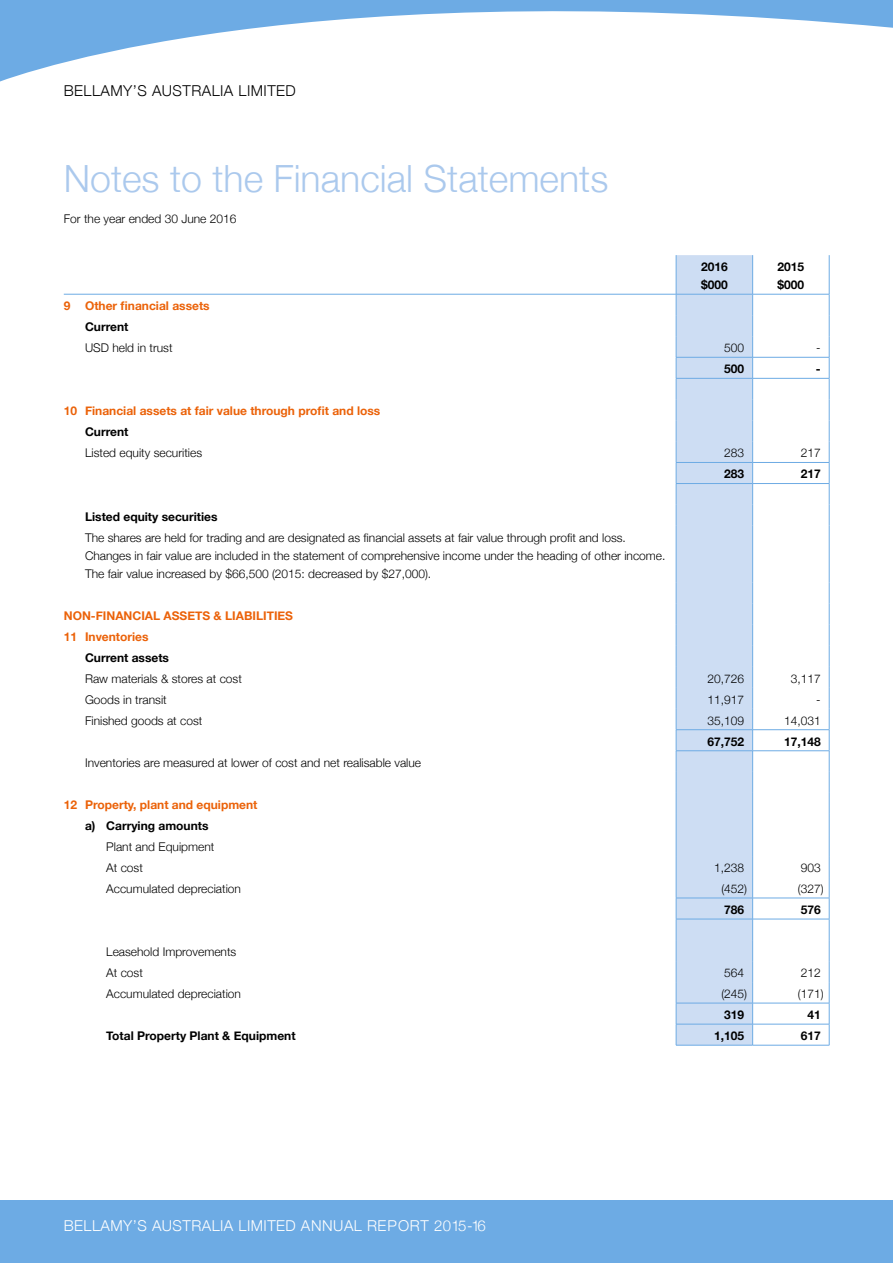
<style>
.page{position:relative;width:893px;height:1263px;background:#fff}
.page>*{position:absolute;margin:0;border:0;box-sizing:border-box;transform-origin:0 0}
.t1{font:300 37.5px "Helvetica Neue";color:#abc9ed}
.t2{font:300 15px "Helvetica Neue";letter-spacing:.03em;color:#fff}
.t3{font:300 15px "Helvetica Neue";letter-spacing:.03em;color:#000}
.t4{font:300 12px/18px "Helvetica Neue";color:#000}
.t5{font:700 12px/18px "Helvetica Neue";color:#000}
.t6{font:700 12px/21px "Helvetica Neue";color:#eb6209}
</style>
<div class="page">
<div style="left:0;top:1200px;width:893px;height:63px;background:#6dabe4"></div>
<svg style="left:0;top:0;width:893px;height:82px"></svg>
<div style="left:677px;top:255px;width:75px;height:790px;background:#cdddf3"></div>
<hr style="left:64px;top:294px;width:612px;height:1px;background:#6dabe4">
<hr style="left:676px;top:294px;width:77px;height:1px;background:#6dabe4">
<hr style="left:753px;top:294px;width:76px;height:1px;background:#6dabe4">
<hr style="left:676px;top:255px;width:1px;height:39px;background:#6dabe4">
<hr style="left:752px;top:255px;width:1px;height:39px;background:#6dabe4">
<hr style="left:829px;top:255px;width:1px;height:39px;background:#6dabe4">
<svg style="left:676px;top:294px;width:1px;height:232px"></svg>
<svg style="left:752px;top:294px;width:1px;height:232px"></svg>
<svg style="left:829px;top:294px;width:1px;height:232px"></svg>
<hr style="left:676px;top:526px;width:1px;height:57px;background:#6dabe4">
<hr style="left:752px;top:526px;width:1px;height:57px;background:#6dabe4">
<hr style="left:829px;top:526px;width:1px;height:57px;background:#6dabe4">
<svg style="left:676px;top:583px;width:1px;height:462px"></svg>
<svg style="left:752px;top:583px;width:1px;height:462px"></svg>
<svg style="left:829px;top:583px;width:1px;height:462px"></svg>
<hr style="left:676px;top:357px;width:77px;height:1px;background:#6dabe4">
<hr style="left:753px;top:357px;width:76px;height:1px;background:#6dabe4">
<hr style="left:676px;top:378px;width:77px;height:1px;background:#6dabe4">
<hr style="left:753px;top:378px;width:76px;height:1px;background:#6dabe4">
<hr style="left:676px;top:462px;width:77px;height:1px;background:#6dabe4">
<hr style="left:753px;top:462px;width:76px;height:1px;background:#6dabe4">
<hr style="left:676px;top:483px;width:77px;height:1px;background:#6dabe4">
<hr style="left:753px;top:483px;width:76px;height:1px;background:#6dabe4">
<hr style="left:676px;top:729px;width:77px;height:1px;background:#6dabe4">
<hr style="left:753px;top:729px;width:76px;height:1px;background:#6dabe4">
<hr style="left:676px;top:750px;width:77px;height:1px;background:#6dabe4">
<hr style="left:753px;top:750px;width:76px;height:1px;background:#6dabe4">
<hr style="left:676px;top:898px;width:77px;height:1px;background:#6dabe4">
<hr style="left:753px;top:898px;width:76px;height:1px;background:#6dabe4">
<hr style="left:676px;top:919px;width:77px;height:1px;background:#6dabe4">
<hr style="left:753px;top:919px;width:76px;height:1px;background:#6dabe4">
<hr style="left:676px;top:1003px;width:77px;height:1px;background:#6dabe4">
<hr style="left:753px;top:1003px;width:76px;height:1px;background:#6dabe4">
<hr style="left:676px;top:1024px;width:77px;height:1px;background:#6dabe4">
<hr style="left:753px;top:1024px;width:76px;height:1px;background:#6dabe4">
<hr style="left:676px;top:1045px;width:77px;height:1px;background:#6dabe4">
<hr style="left:753px;top:1045px;width:76px;height:1px;background:#6dabe4">
<p class="t3" style="left:64px;top:78px;width:233px">BELLAMY’S AUSTRALIA LIMITED</p>
<h1 class="t1" style="left:64px;top:149px;width:546px">Notes to the Financial Statements</h1>
<p class="t4" style="left:64px;top:209px;width:174px">For the year ended 30 June 2016</p>
<p class="t5" style="left:701px;top:258px;width:28px">2016 $000</p>
<p class="t5" style="left:778px;top:258px;width:28px">2015 $000</p>
<p class="t6" style="left:64px;top:296px;width:147px">9 Other financial assets</p>
<p class="t5" style="left:85px;top:318px;width:45px">Current</p>
<p class="t4" style="left:85px;top:338px;width:89px">USD held in trust</p>
<p class="t4" style="left:724px;top:338px;width:22px">500</p>
<p class="t4" style="left:816px;top:338px;width:6px">-</p>
<p class="t5" style="left:724px;top:360px;width:22px">500</p>
<p class="t5" style="left:816px;top:360px;width:6px">-</p>
<p class="t6" style="left:64px;top:401px;width:318px">10 Financial assets at fair value through profit and loss</p>
<p class="t5" style="left:85px;top:423px;width:45px">Current</p>
<p class="t4" style="left:85px;top:443px;width:119px">Listed equity securities</p>
<p class="t4" style="left:724px;top:443px;width:22px">283</p>
<p class="t4" style="left:801px;top:443px;width:22px">217</p>
<p class="t5" style="left:724px;top:465px;width:22px">283</p>
<p class="t5" style="left:801px;top:465px;width:22px">217</p>
<p class="t5" style="left:85px;top:508px;width:134px">Listed equity securities</p>
<p class="t4" style="left:85px;top:528px;width:582px">The shares are held for trading and are designated as financial assets at fair value through profit and loss.<br>Changes in fair value are included in the statement of comprehensive income under the heading of other income.<br>The fair value increased by $66,500 (2015: decreased by $27,000).</p>
<p class="t6" style="left:64px;top:605px;width:231px">NON-FINANCIAL ASSETS &amp; LIABILITIES<br>11 Inventories</p>
<p class="t5" style="left:85px;top:649px;width:86px">Current assets</p>
<p class="t4" style="left:85px;top:669px;width:158px">Raw materials &amp; stores at cost</p>
<p class="t4" style="left:707px;top:669px;width:38px">20,726</p>
<p class="t4" style="left:791px;top:669px;width:32px">3,117</p>
<p class="t4" style="left:85px;top:690px;width:83px">Goods in transit</p>
<p class="t4" style="left:707px;top:690px;width:38px">11,917</p>
<p class="t4" style="left:816px;top:690px;width:6px">-</p>
<p class="t4" style="left:85px;top:711px;width:119px">Finished goods at cost</p>
<p class="t4" style="left:707px;top:711px;width:38px">35,109</p>
<p class="t4" style="left:784px;top:711px;width:38px">14,031</p>
<p class="t5" style="left:707px;top:733px;width:38px">67,752</p>
<p class="t5" style="left:784px;top:733px;width:38px">17,148</p>
<p class="t4" style="left:85px;top:753px;width:338px">Inventories are measured at lower of cost and net realisable value</p>
<p class="t6" style="left:64px;top:794px;width:195px">12 Property, plant and equipment</p>
<p class="t5" style="left:85px;top:817px;width:125px">a) Carrying amounts</p>
<p class="t4" style="left:106px;top:835px;width:110px;line-height:21px">Plant and Equipment<br>At cost</p>
<p class="t4" style="left:714px;top:858px;width:32px">1,238</p>
<p class="t4" style="left:801px;top:858px;width:22px">903</p>
<p class="t4" style="left:106px;top:879px;width:136px">Accumulated depreciation</p>
<p class="t4" style="left:721px;top:879px;width:27px">(452)</p>
<p class="t4" style="left:798px;top:879px;width:27px">(327)</p>
<p class="t5" style="left:724px;top:901px;width:22px">786</p>
<p class="t5" style="left:801px;top:901px;width:22px">576</p>
<p class="t4" style="left:106px;top:940px;width:132px;line-height:21px">Leasehold Improvements<br>At cost</p>
<p class="t4" style="left:724px;top:963px;width:22px">564</p>
<p class="t4" style="left:801px;top:963px;width:22px">212</p>
<p class="t4" style="left:106px;top:984px;width:136px">Accumulated depreciation</p>
<p class="t4" style="left:721px;top:984px;width:27px">(245)</p>
<p class="t4" style="left:798px;top:984px;width:27px">(171)</p>
<p class="t5" style="left:724px;top:1006px;width:22px">319</p>
<p class="t5" style="left:807px;top:1006px;width:15px">41</p>
<p class="t5" style="left:106px;top:1027px;width:191px">Total Property Plant &amp; Equipment</p>
<p class="t5" style="left:714px;top:1027px;width:32px">1,105</p>
<p class="t5" style="left:801px;top:1027px;width:22px">617</p>
<p class="t2" style="left:64px;top:1213px;width:423px">BELLAMY’S AUSTRALIA LIMITED ANNUAL REPORT 2015-16</p>
</div>
